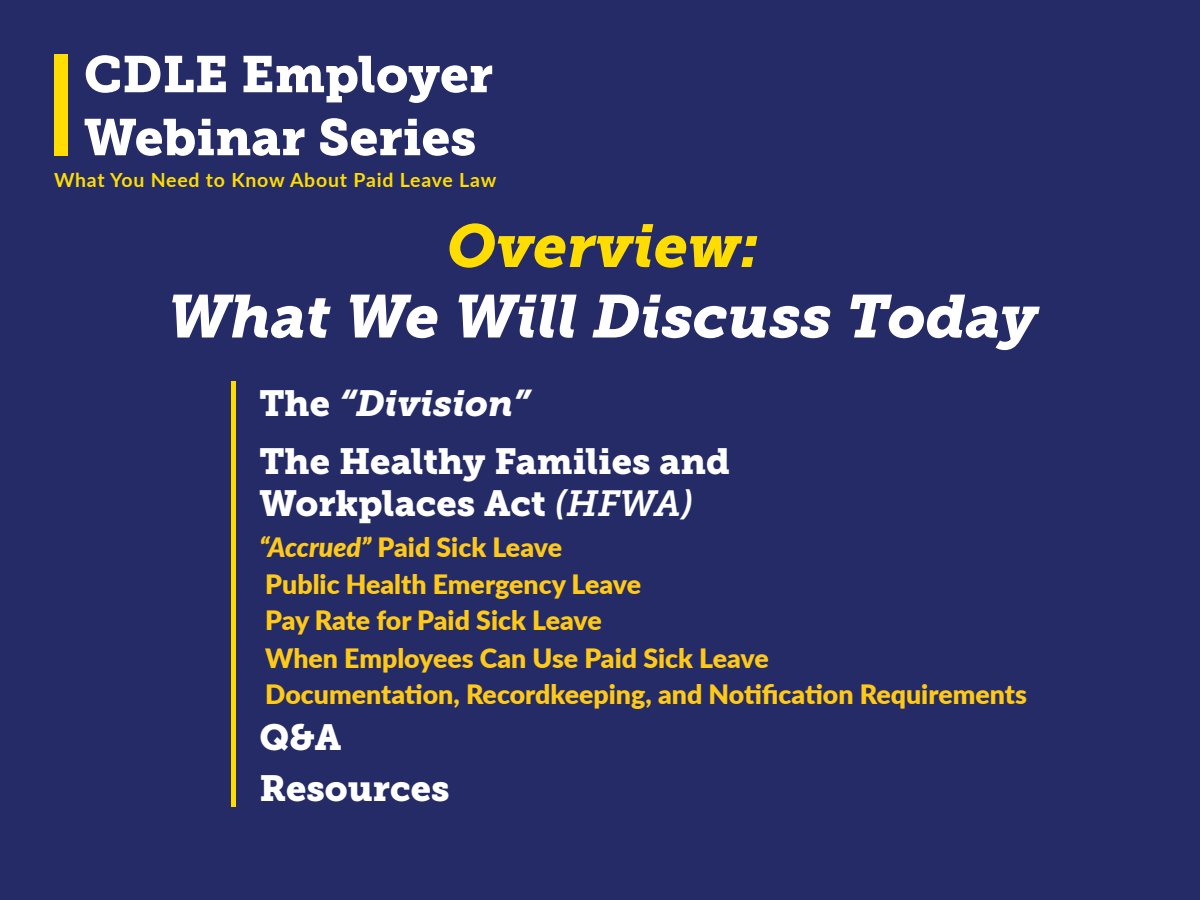
<style>
.page{position:relative;width:1200px;height:900px;background:#242b66}
.page>*{position:absolute;margin:0;border:0;box-sizing:border-box;transform-origin:0 0}
.t1{font:italic 60px "Museo Slab 900";color:#fff}
.t2{font:italic 60px "Museo Slab 900";color:#fd0}
.t3{font:51px/63px "Museo Slab 900";color:#fff}
.t4{font:36.15px/58.8px "Museo Slab 900";color:#fff}
.t5{font:900 26.7px/36.6px "Lato";color:#ffc917}
.t6{font:700 19.5px "Lato";letter-spacing:.04em;color:#fd0}
.s1{font-style:italic}
.s2{font-family:"Museo Slab 700";font-style:italic}
.s3{font-style:italic;color:#ffc91a}
.s4{color:#ffc91a}
</style>
<div class="page">
<div style="left:54px;top:54px;width:14px;height:102px;background:#fd0"></div>
<div style="left:231px;top:381px;width:5px;height:426px;background:#fd0"></div>
<h2 class="t3" style="left:84px;top:43px;width:411px">CDLE Employer<br>Webinar Series</h2>
<p class="t6" style="left:54px;top:165px;width:444px">What You Need to Know About Paid Leave Law</p>
<h1 class="t2" style="left:447px;top:212px;width:314px">Overview:</h1>
<h1 class="t1" style="left:168px;top:282px;width:872px">What We Will Discuss Today</h1>
<h3 class="t4" style="left:260px;top:374px;width:472px">The <span class="s1">“Division”<br></span>The Healthy Families and</h3>
<h3 class="t4" style="left:260px;top:475px;width:435px">Workplaces Act <span class="s2">(HFWA)</span></h3>
<p class="t5" style="left:260px;top:528px;width:769px"><span class="s3">“Accrued”</span> <span class="s4">Paid Sick Leave<br></span>Public Health Emergency Leave<br>Pay Rate for Paid Sick Leave<br>When Employees Can Use Paid Sick Leave<br>Documentation, Recordkeeping, and Notification Requirements</p>
<h3 class="t4" style="left:260px;top:712px;width:191px;line-height:51px">Q&amp;A<br>Resources</h3>
</div>
